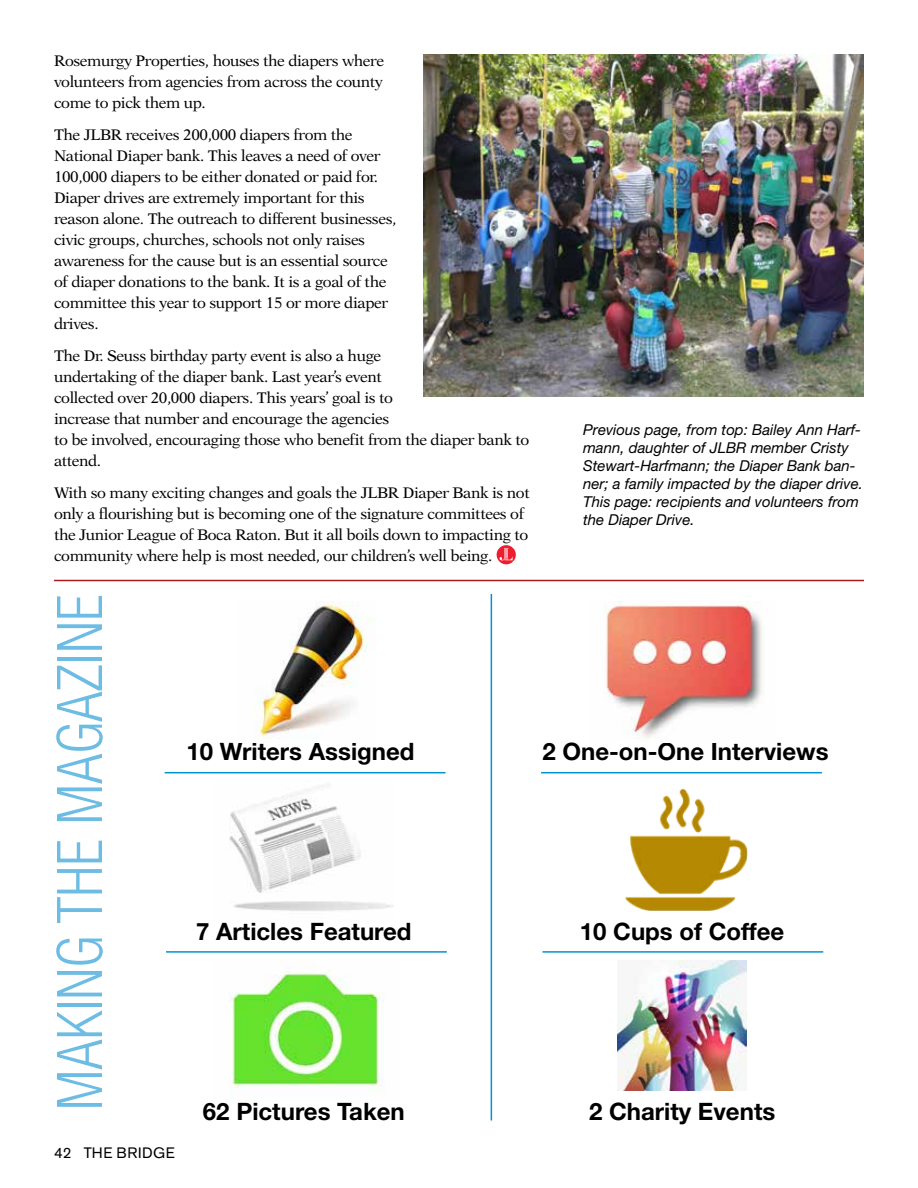
<style>
.page{position:relative;width:918px;height:1188px;background:#fff}
.page>*{position:absolute;margin:0;border:0;box-sizing:border-box;transform-origin:0 0}
.t1{font:300 condensed 63px "Helvetica Neue LT Std";color:#6dbce3;scale:.95 1}
.t2{font:700 24px "Helvetica Neue LT Std";color:#000}
.t3{font:15.3px/21px "New Aster";letter-spacing:-.025em;color:#000}
.t4{font:italic 15px/18px "Helvetica Neue LT Std";color:#000}
.t5{font:15px "Akzidenz Grotesk BE";letter-spacing:.04em;color:#000}
</style>
<div class="page">
<img style="left:618px;top:960px;width:129px;height:131px">
<img style="left:625px;top:788px;width:123px;height:123px">
<img style="left:423px;top:54px;width:441px;height:343px">
<hr style="left:54px;top:580px;width:810px;height:1px;background:#ae1b1f">
<img style="left:604px;top:602px;width:158px;height:137px">
<img style="left:229px;top:971px;width:156px;height:124px">
<img style="left:229px;top:785px;width:164px;height:126px">
<img style="left:254px;top:604px;width:117px;height:135px">
<hr style="left:491px;top:594px;width:1px;height:526px;background:#0093d0">
<hr style="left:165px;top:772px;width:281px;height:1px;background:#0093d0">
<hr style="left:166px;top:951px;width:281px;height:2px;background:#0093d0">
<hr style="left:541px;top:772px;width:281px;height:1px;background:#0093d0">
<hr style="left:542px;top:951px;width:281px;height:2px;background:#0093d0">
<svg style="left:497px;top:545px;width:19px;height:19px"></svg>
<svg style="left:500px;top:548px;width:13px;height:12px"></svg>
<p class="t3" style="left:54px;top:50px;width:332px;text-align:justify">Rosemurgy Properties, houses the diapers where volunteers from agencies from across the county come to pick them up.</p>
<p class="t3" style="left:54px;top:124px;width:344px">The JLBR receives 200,000 diapers from the National Diaper bank. This leaves a need of over 100,000 diapers to be either donated or paid for.<br>Diaper drives are extremely important for this reason alone. The outreach to different businesses, civic groups, churches, schools not only raises awareness for the cause but is an essential source of diaper donations to the bank. It is a goal of the committee this year to support 15 or more diaper drives.</p>
<p class="t3" style="left:54px;top:345px;width:477px">The Dr. Seuss birthday party event is also a huge<br>undertaking of the diaper bank. Last year’s event<br>collected over 20,000 diapers. This years’ goal is to<br>increase that number and encourage the agencies<br>to be involved, encouraging those who benefit from the diaper bank to attend.</p>
<p class="t3" style="left:54px;top:482px;width:477px">With so many exciting changes and goals the JLBR Diaper Bank is not only a flourishing but is becoming one of the signature committees of the Junior League of Boca Raton. But it all boils down to impacting to community where help is most needed, our children’s well being.</p>
<p class="t1" style="left:44px;top:1111px;width:545px;rotate:-90deg">MAKING THE MAGAZINE</p>
<p class="t5" style="left:54px;top:1144px;width:122px">42 THE BRIDGE</p>
<p class="t2" style="left:187px;top:736px;width:229px">10 Writers Assigned</p>
<p class="t2" style="left:196px;top:916px;width:217px">7 Articles Featured</p>
<p class="t2" style="left:203px;top:1096px;width:203px">62 Pictures Taken</p>
<p class="t4" style="left:583px;top:421px;width:281px">Previous page, from top: Bailey Ann Harf&shy;mann, daughter of JLBR member Cristy Stewart-Harfmann; the Diaper Bank ban&shy;ner; a family impacted by the diaper drive.<br>This page: recipients and volunteers from the Diaper Drive.</p>
<p class="t2" style="left:542px;top:736px;width:288px">2 One-on-One Interviews</p>
<p class="t2" style="left:580px;top:916px;width:206px">10 Cups of Coffee</p>
<p class="t2" style="left:589px;top:1096px;width:188px">2 Charity Events</p>
</div>
